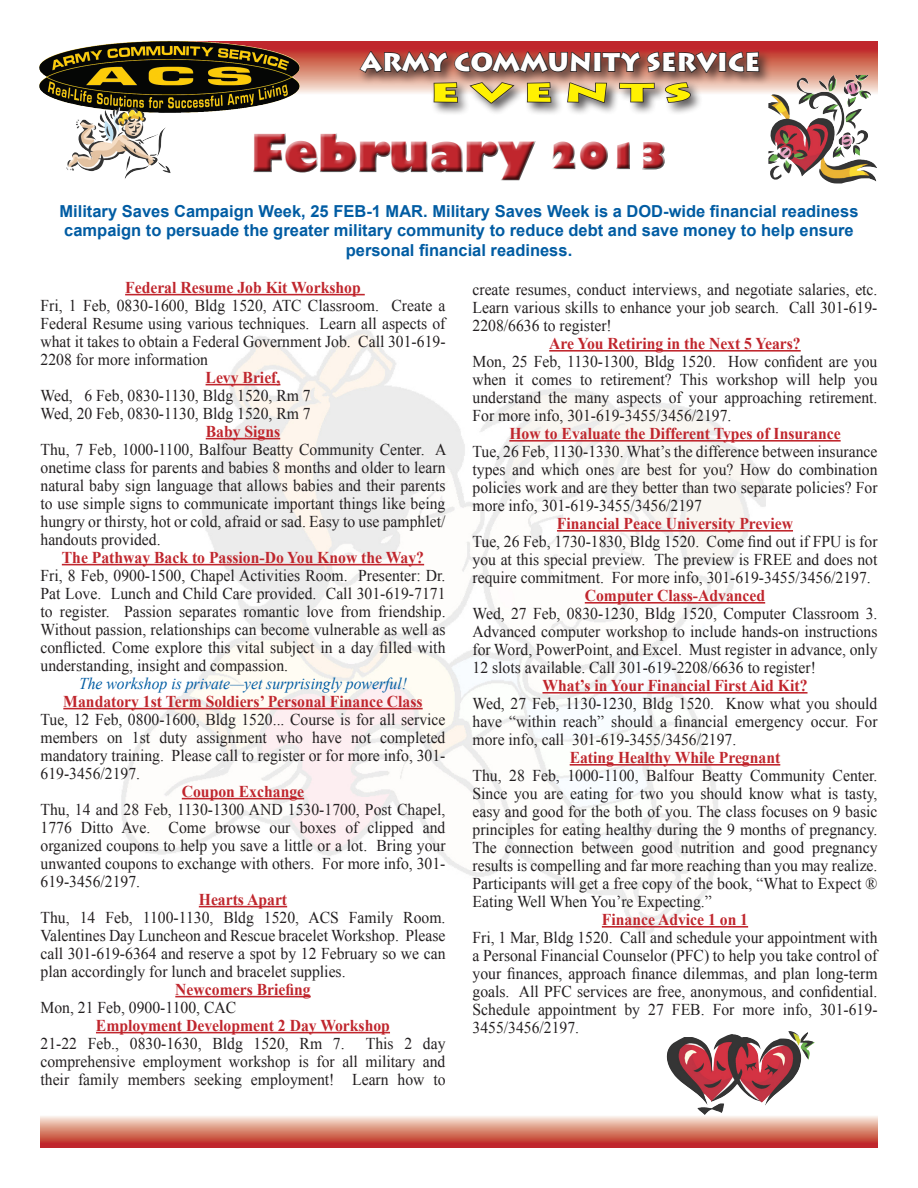
<style>
.page{position:relative;width:918px;height:1188px;background:#fff}
.page>*{position:absolute;margin:0;border:0;box-sizing:border-box;transform-origin:0 0}
.t1{font:800 49.5px "Gill Sans";color:#c0262d}
.t2{font:900 25.5px "Lithos Pro";color:#fff}
.t3{font:900 25.5px "Lithos Pro";letter-spacing:.2em;color:#fff101;scale:2 1}
.t4{font:16.5px/18px "Times New Roman";color:#231f20;text-align:justify;scale:.95 1}
.t5{font:700 16.5px "Times New Roman";color:#c0262d;scale:.95 1}
.t6{font:700 16.5px/19.5px "Arial";color:#015ca3;text-align:center}
.t7{font:italic 16.5px "Times New Roman";color:#015ca3;scale:.95 1}
.s1{font-size:34.5px}
</style>
<div class="page">
<img style="left:120px;top:330px;width:645px;height:604px">
<svg style="left:192px;top:41px;width:686px;height:53px"></svg>
<img style="left:39px;top:41px;width:153px;height:72px">
<div style="left:358px;top:50px;width:414px;height:66px;background:#231f20;opacity:.75"></div>
<svg style="left:358px;top:50px;width:402px;height:24px"></svg>
<svg style="left:433px;top:82px;width:26px;height:21px"></svg>
<svg style="left:468px;top:81px;width:48px;height:23px"></svg>
<svg style="left:526px;top:82px;width:26px;height:21px"></svg>
<svg style="left:566px;top:82px;width:42px;height:22px"></svg>
<svg style="left:618px;top:82px;width:37px;height:21px"></svg>
<svg style="left:664px;top:82px;width:28px;height:22px"></svg>
<div style="left:249px;top:129px;width:421px;height:56px;background:#231f20;opacity:.75"></div>
<svg style="left:40px;top:1116px;width:838px;height:32px"></svg>
<img style="left:667px;top:1031px;width:148px;height:84px">
<img style="left:767px;top:75px;width:105px;height:102px">
<img style="left:67px;top:107px;width:59px;height:61px">
<hr style="left:125px;top:294px;width:240px;height:1px;background:#c0262d">
<hr style="left:206px;top:384px;width:74px;height:1px;background:#c0262d">
<hr style="left:206px;top:438px;width:74px;height:1px;background:#c0262d">
<hr style="left:62px;top:564px;width:362px;height:1px;background:#c0262d">
<hr style="left:63px;top:708px;width:360px;height:1px;background:#c0262d">
<hr style="left:182px;top:798px;width:122px;height:1px;background:#c0262d">
<hr style="left:199px;top:906px;width:88px;height:1px;background:#c0262d">
<hr style="left:175px;top:996px;width:136px;height:1px;background:#c0262d">
<hr style="left:96px;top:1032px;width:294px;height:1px;background:#c0262d">
<hr style="left:549px;top:350px;width:252px;height:2px;background:#c0262d">
<hr style="left:509px;top:440px;width:332px;height:2px;background:#c0262d">
<hr style="left:557px;top:530px;width:236px;height:2px;background:#c0262d">
<hr style="left:585px;top:602px;width:180px;height:2px;background:#c0262d">
<hr style="left:542px;top:692px;width:266px;height:2px;background:#c0262d">
<hr style="left:570px;top:764px;width:210px;height:2px;background:#c0262d">
<hr style="left:602px;top:926px;width:146px;height:2px;background:#c0262d">
<p class="t2" style="left:361px;top:46px;width:401px">ARMY COMMUNITY SERVICE</p>
<p class="t3" style="left:429px;top:77px;width:133px">EVENTS</p>
<h1 class="t1" style="left:251px;top:122px;width:418px">February <span class="s1">2013</span></h1>
<p class="t6" style="left:59px;top:202px;width:801px">Military Saves Campaign Week, 25 FEB-1 MAR. Military Saves Week is a DOD-wide financial readiness campaign to persuade the greater military community to reduce debt and save money to help ensure personal financial readiness.</p>
<p class="t5" style="left:125px;top:276px;width:250px">Federal Resume Job Kit Workshop</p>
<p class="t4" style="left:40px;top:296px;width:428px">Fri, 1 Feb, 0830-1600, Bldg 1520, ATC Classroom. Create a Federal Resume using various techniques. Learn all aspects of what it takes to obtain a Federal Government Job. Call 301-619- 2208 for more information</p>
<p class="t5" style="left:206px;top:366px;width:80px">Levy Brief,</p>
<p class="t4" style="left:40px;top:386px;width:286px">Wed, 6 Feb, 0830-1130, Bldg 1520, Rm 7</p>
<p class="t4" style="left:40px;top:404px;width:286px">Wed, 20 Feb, 0830-1130, Bldg 1520, Rm 7</p>
<p class="t5" style="left:206px;top:420px;width:80px">Baby Signs</p>
<p class="t4" style="left:40px;top:440px;width:429px">Thu, 7 Feb, 1000-1100, Balfour Beatty Community Center. A onetime class for parents and babies 8 months and older to learn natural baby sign language that allows babies and their parents to use simple signs to communicate important things like being hungry or thirsty, hot or cold, afraid or sad. Easy to use pamphlet/ handouts provided.</p>
<p class="t5" style="left:62px;top:546px;width:383px">The Pathway Back to Passion-Do You Know the Way?</p>
<p class="t4" style="left:40px;top:566px;width:428px">Fri, 8 Feb, 0900-1500, Chapel Activities Room. Presenter: Dr.<br>Pat Love. Lunch and Child Care provided. Call 301-619-7171 to register. Passion separates romantic love from friendship.<br>Without passion, relationships can become vulnerable as well as conflicted. Come explore this vital subject in a day filled with understanding, insight and compassion.</p>
<p class="t7" style="left:79px;top:672px;width:347px">The workshop is private—yet surprisingly powerful!</p>
<p class="t5" style="left:63px;top:690px;width:380px">Mandatory 1st Term Soldiers’ Personal Finance Class</p>
<p class="t4" style="left:40px;top:710px;width:428px">Tue, 12 Feb, 0800-1600, Bldg 1520... Course is for all service members on 1st duty assignment who have not completed mandatory training. Please call to register or for more info, 301- 619-3456/2197.</p>
<p class="t5" style="left:182px;top:780px;width:130px">Coupon Exchange</p>
<p class="t4" style="left:40px;top:800px;width:428px">Thu, 14 and 28 Feb, 1130-1300 AND 1530-1700, Post Chapel, 1776 Ditto Ave. Come browse our boxes of clipped and organized coupons to help you save a little or a lot. Bring your unwanted coupons to exchange with others. For more info, 301- 619-3456/2197.</p>
<p class="t5" style="left:199px;top:888px;width:95px">Hearts Apart</p>
<p class="t4" style="left:40px;top:908px;width:428px">Thu, 14 Feb, 1100-1130, Bldg 1520, ACS Family Room.<br>Valentines Day Luncheon and Rescue bracelet Workshop. Please call 301-619-6364 and reserve a spot by 12 February so we can plan accordingly for lunch and bracelet supplies.</p>
<p class="t5" style="left:175px;top:978px;width:144px">Newcomers Briefing</p>
<p class="t4" style="left:40px;top:998px;width:208px">Mon, 21 Feb, 0900-1100, CAC</p>
<p class="t5" style="left:96px;top:1014px;width:311px">Employment Development 2 Day Workshop</p>
<p class="t4" style="left:40px;top:1034px;width:322px">21-22 Feb., 0830-1630, Bldg 1520, Rm 7.</p>
<p class="t4" style="left:40px;top:1034px;width:428px;text-indent:325px">This 2 day comprehensive employment workshop is for all military and their family members seeking employment! Learn how to</p>
<p class="t4" style="left:472px;top:280px;width:428px">create resumes, conduct interviews, and negotiate salaries, etc.<br>Learn various skills to enhance your job search. Call 301-619- 2208/6636 to register!</p>
<p class="t5" style="left:549px;top:332px;width:266px">Are You Retiring in the Next 5 Years?</p>
<p class="t4" style="left:472px;top:352px;width:428px">Mon, 25 Feb, 1130-1300, Bldg 1520. How confident are you when it comes to retirement? This workshop will help you understand the many aspects of your approaching retirement.<br>For more info, 301-619-3455/3456/2197.</p>
<p class="t5" style="left:509px;top:422px;width:350px">How to Evaluate the Different Types of Insurance</p>
<p class="t4" style="left:472px;top:442px;width:428px">Tue, 26 Feb, 1130-1330. What’s the difference between insurance types and which ones are best for you? How do combination policies work and are they better than two separate policies? For more info, 301-619-3455/3456/2197</p>
<p class="t5" style="left:557px;top:512px;width:250px">Financial Peace University Preview</p>
<p class="t4" style="left:472px;top:532px;width:428px">Tue, 26 Feb, 1730-1830, Bldg 1520. Come find out if FPU is for you at this special preview. The preview is FREE and does not require commitment. For more info, 301-619-3455/3456/2197.</p>
<p class="t5" style="left:585px;top:584px;width:191px">Computer Class-Advanced</p>
<p class="t4" style="left:472px;top:604px;width:428px">Wed, 27 Feb, 0830-1230, Bldg 1520, Computer Classroom 3.<br>Advanced computer workshop to include hands-on instructions for Word, PowerPoint, and Excel. Must register in advance, only 12 slots available. Call 301-619-2208/6636 to register!</p>
<p class="t5" style="left:542px;top:674px;width:281px">What’s in Your Financial First Aid Kit?</p>
<p class="t4" style="left:472px;top:694px;width:428px">Wed, 27 Feb, 1130-1230, Bldg 1520. Know what you should have “within reach” should a financial emergency occur. For more info, call 301-619-3455/3456/2197.</p>
<p class="t5" style="left:570px;top:746px;width:223px">Eating Healthy While Pregnant</p>
<p class="t4" style="left:472px;top:766px;width:428px">Thu, 28 Feb, 1000-1100, Balfour Beatty Community Center.<br>Since you are eating for two you should know what is tasty, easy and good for the both of you. The class focuses on 9 basic principles for eating healthy during the 9 months of pregnancy.<br>The connection between good nutrition and good pregnancy results is compelling and far more reaching than you may realize.<br>Participants will get a free copy of the book, “What to Expect ® Eating Well When You’re Expecting.”</p>
<p class="t5" style="left:602px;top:908px;width:156px">Finance Advice 1 on 1</p>
<p class="t4" style="left:472px;top:928px;width:428px">Fri, 1 Mar, Bldg 1520. Call and schedule your appointment with a Personal Financial Counselor (PFC) to help you take control of your finances, approach finance dilemmas, and plan long-term goals. All PFC services are free, anonymous, and confidential.<br>Schedule appointment by 27 FEB. For more info, 301-619- 3455/3456/2197.</p>
</div>
